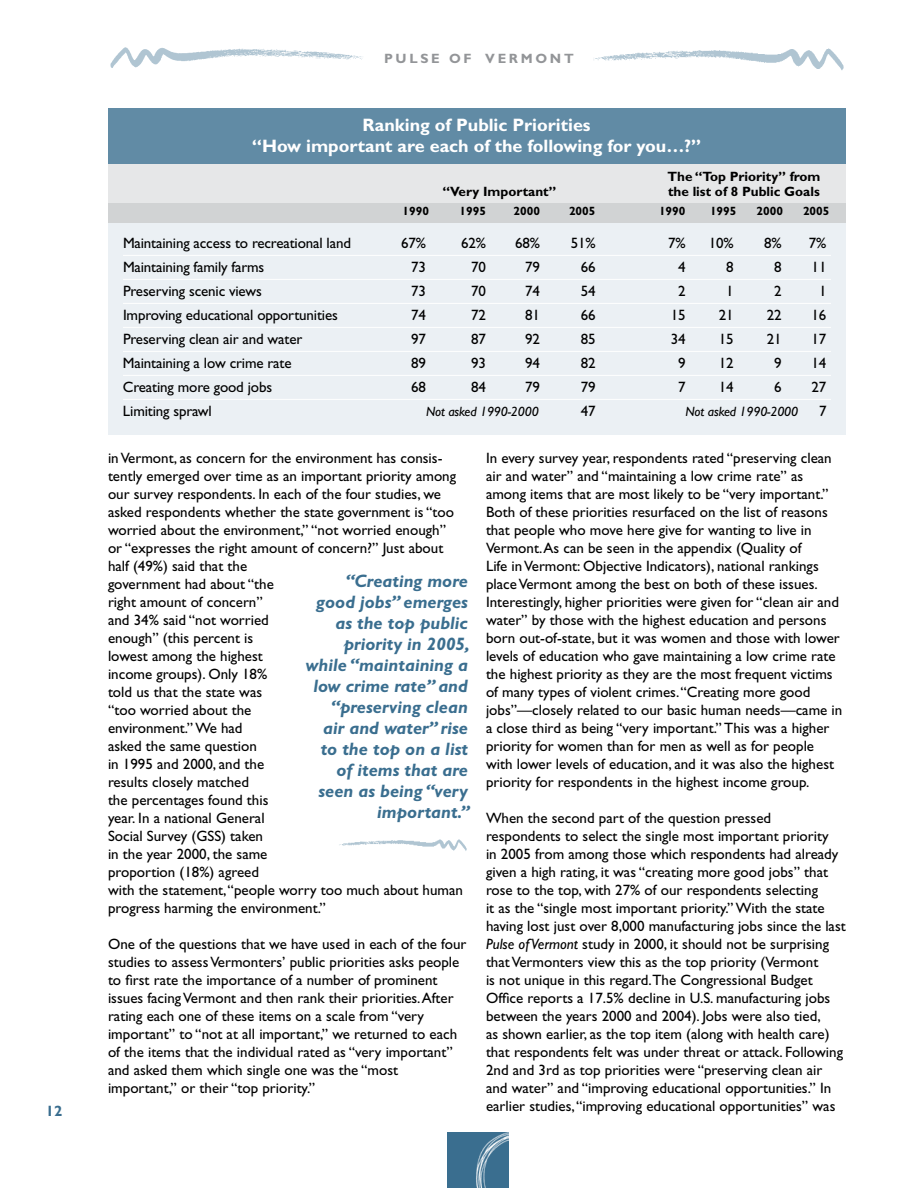
<style>
.page{position:relative;width:918px;height:1188px;background:#fff}
.page>*{position:absolute;margin:0;border:0;box-sizing:border-box;transform-origin:0 0}
.t1{font:italic 700 18px/21px "Gill Sans Std";color:#3a6e8f;text-align:right}
.t2{font:700 18px/21px "Gill Sans Std";color:#fff;text-align:center}
.t3{font:15px/18px "Gill Sans Std";color:#000}
.t4{font:700 15px "Gill Sans Std";color:#3a6e8f}
.t5{font:700 13.5px "Gill Sans Std";color:#000}
.t6{font:italic 13.5px "Gill Sans Std";letter-spacing:-.01em;color:#000}
.t7{font:700 13.5px "Gill Sans Std";letter-spacing:.2em;color:#939598}
.t8{font:700 12px "Gill Sans Std";color:#000}
.s1{font-style:italic}
</style>
<div class="page">
<img style="left:593px;top:48px;width:251px;height:23px">
<img style="left:110px;top:47px;width:252px;height:21px">
<img style="left:447px;top:1133px;width:61px;height:55px">
<div style="left:108px;top:108px;width:738px;height:327px;background:#ebf0f4"></div>
<div style="left:108px;top:202px;width:738px;height:21px;background:#d1d3d4"></div>
<div style="left:108px;top:164px;width:738px;height:38px;background:#e6e7e8"></div>
<div style="left:108px;top:108px;width:738px;height:56px;background:#618ba5"></div>
<hr style="left:123px;top:255px;width:708px;height:1px;background:#fff">
<hr style="left:123px;top:279px;width:708px;height:1px;background:#fff">
<hr style="left:123px;top:303px;width:708px;height:1px;background:#fff">
<hr style="left:123px;top:327px;width:708px;height:1px;background:#fff">
<hr style="left:123px;top:351px;width:708px;height:1px;background:#fff">
<hr style="left:123px;top:375px;width:708px;height:1px;background:#fff">
<hr style="left:123px;top:399px;width:708px;height:1px;background:#fff">
<img style="left:339px;top:839px;width:128px;height:12px">
<p class="t4" style="left:46px;top:1102px;width:8px">12</p>
<p class="t7" style="left:384px;top:50px;width:191px">PULSE OF VERMONT</p>
<p class="t2" style="left:252px;top:114px;width:451px">Ranking of Public Priorities<br>“How important are each of the following for you…?”</p>
<p class="t5" style="left:668px;top:168px;width:154px">The “Top Priority” from</p>
<p class="t5" style="left:443px;top:183px;width:115px">“Very Important”</p>
<p class="t5" style="left:668px;top:183px;width:153px">the list of 8 Public Goals</p>
<p class="t8" style="left:403px;top:204px;width:45px">1 990 1</p>
<p class="t8" style="left:466px;top:204px;width:28px">9952</p>
<p class="t8" style="left:520px;top:204px;width:39px">000 2</p>
<p class="t8" style="left:576px;top:204px;width:17px">0051</p>
<p class="t8" style="left:666px;top:204px;width:36px">990 1</p>
<p class="t8" style="left:717px;top:204px;width:25px">9952</p>
<p class="t8" style="left:763px;top:204px;width:66px">000 2005</p>
<p class="t3" style="left:123px;top:234px;width:230px">Maintaining access to recreational land</p>
<p class="t3" style="left:401px;top:234px;width:26px">67%</p>
<p class="t3" style="left:461px;top:234px;width:26px">62%</p>
<p class="t3" style="left:515px;top:234px;width:26px">68%</p>
<p class="t3" style="left:571px;top:234px;width:26px">51%</p>
<p class="t3" style="left:668px;top:234px;width:19px">7%</p>
<p class="t3" style="left:709px;top:234px;width:26px">10%</p>
<p class="t3" style="left:764px;top:234px;width:19px">8%</p>
<p class="t3" style="left:809px;top:234px;width:19px">7%</p>
<p class="t3" style="left:123px;top:258px;width:143px">Maintaining family farms</p>
<p class="t3" style="left:411px;top:258px;width:16px">73</p>
<p class="t3" style="left:471px;top:258px;width:16px">70</p>
<p class="t3" style="left:525px;top:258px;width:16px">79</p>
<p class="t3" style="left:581px;top:258px;width:16px">66</p>
<p class="t3" style="left:678px;top:258px;width:9px">4</p>
<p class="t3" style="left:726px;top:258px;width:9px">8</p>
<p class="t3" style="left:774px;top:258px;width:9px">8</p>
<p class="t3" style="left:812px;top:258px;width:16px">11</p>
<p class="t3" style="left:123px;top:282px;width:140px">Preserving scenic views</p>
<p class="t3" style="left:411px;top:282px;width:16px">73</p>
<p class="t3" style="left:471px;top:282px;width:16px">70</p>
<p class="t3" style="left:525px;top:282px;width:16px">74</p>
<p class="t3" style="left:581px;top:282px;width:16px">54</p>
<p class="t3" style="left:678px;top:282px;width:9px">2</p>
<p class="t3" style="left:726px;top:282px;width:9px">1</p>
<p class="t3" style="left:774px;top:282px;width:9px">2</p>
<p class="t3" style="left:819px;top:282px;width:9px">1</p>
<p class="t3" style="left:123px;top:306px;width:216px">Improving educational opportunities</p>
<p class="t3" style="left:411px;top:306px;width:16px">74</p>
<p class="t3" style="left:471px;top:306px;width:16px">72</p>
<p class="t3" style="left:525px;top:306px;width:16px">81</p>
<p class="t3" style="left:581px;top:306px;width:16px">66</p>
<p class="t3" style="left:671px;top:306px;width:16px">15</p>
<p class="t3" style="left:719px;top:306px;width:16px">21</p>
<p class="t3" style="left:767px;top:306px;width:16px">22</p>
<p class="t3" style="left:812px;top:306px;width:16px">16</p>
<p class="t3" style="left:123px;top:330px;width:181px">Preserving clean air and water</p>
<p class="t3" style="left:411px;top:330px;width:16px">97</p>
<p class="t3" style="left:471px;top:330px;width:16px">87</p>
<p class="t3" style="left:525px;top:330px;width:16px">92</p>
<p class="t3" style="left:581px;top:330px;width:16px">85</p>
<p class="t3" style="left:671px;top:330px;width:16px">34</p>
<p class="t3" style="left:719px;top:330px;width:16px">15</p>
<p class="t3" style="left:767px;top:330px;width:16px">21</p>
<p class="t3" style="left:812px;top:330px;width:16px">17</p>
<p class="t3" style="left:123px;top:354px;width:170px">Maintaining a low crime rate</p>
<p class="t3" style="left:411px;top:354px;width:16px">89</p>
<p class="t3" style="left:471px;top:354px;width:16px">93</p>
<p class="t3" style="left:525px;top:354px;width:16px">94</p>
<p class="t3" style="left:581px;top:354px;width:16px">82</p>
<p class="t3" style="left:678px;top:354px;width:9px">9</p>
<p class="t3" style="left:719px;top:354px;width:16px">12</p>
<p class="t3" style="left:774px;top:354px;width:9px">9</p>
<p class="t3" style="left:812px;top:354px;width:16px">14</p>
<p class="t3" style="left:123px;top:378px;width:151px">Creating more good jobs</p>
<p class="t3" style="left:411px;top:378px;width:16px">68</p>
<p class="t3" style="left:471px;top:378px;width:16px">84</p>
<p class="t3" style="left:525px;top:378px;width:16px">79</p>
<p class="t3" style="left:581px;top:378px;width:16px">79</p>
<p class="t3" style="left:678px;top:378px;width:9px">7</p>
<p class="t3" style="left:719px;top:378px;width:16px">14</p>
<p class="t3" style="left:774px;top:378px;width:9px">6</p>
<p class="t3" style="left:812px;top:378px;width:16px">27</p>
<p class="t3" style="left:123px;top:402px;width:90px">Limiting sprawl</p>
<p class="t6" style="left:426px;top:404px;width:114px">Not asked 1990-2000</p>
<p class="t3" style="left:581px;top:402px;width:16px">47</p>
<p class="t6" style="left:686px;top:404px;width:114px">Not asked 1990-2000</p>
<p class="t3" style="left:819px;top:402px;width:9px">7</p>
<p class="t3" style="left:108px;top:449px;width:357px">in Vermont, as concern for the environment has consis&shy;tently emerged over time as an important priority among our survey respondents. In each of the four studies, we asked respondents whether the state government is “too worried about the environment,” “not worried enough” or “expresses the right amount of concern?” Just about half (49%) said that the<br>government had about “the<br>right amount of concern”<br>and 34% said “not worried<br>enough” (this percent is<br>lowest among the highest<br>income groups). Only 18%<br>told us that the state was<br>“too worried about the<br>environment.” We had<br>asked the same question<br>in 1995 and 2000, and the<br>results closely matched<br>the percentages found this<br>year. In a national General<br>Social Survey (GSS) taken<br>in the year 2000, the same<br>proportion (18%) agreed<br>with the statement, “people worry too much about human progress harming the environment.”</p>
<p class="t3" style="left:108px;top:935px;width:360px">One of the questions that we have used in each of the four studies to assess Vermonters’ public priorities asks people to first rate the importance of a number of prominent issues facing Vermont and then rank their priorities. After rating each one of these items on a scale from “very important” to “not at all important,” we returned to each of the items that the individual rated as “very important” and asked them which single one was the “most important,” or their “top priority.”</p>
<p class="t1" style="left:306px;top:570px;width:166px">“Creating more good jobs” emerges as the top public priority in 2005, while “maintaining a low crime rate” and “preserving clean<br>air and water” rise to the top on a list of items that are seen as being “very important.”</p>
<p class="t3" style="left:486px;top:449px;width:358px">In every survey year, respondents rated “preserving clean air and water” and “maintaining a low crime rate” as among items that are most likely to be “very important.” Both of these priorities resurfaced on the list of reasons that people who move here give for wanting to live in Vermont. As can be seen in the appendix (Quality of<br>Life in Vermont: Objective Indicators), national rankings place Vermont among the best on both of these issues.<br>Interestingly, higher priorities were given for “clean air and water” by those with the highest education and persons born out-of-state, but it was women and those with lower levels of education who gave maintaining a low crime rate the highest priority as they are the most frequent victims of many types of violent crimes. “Creating more good jobs”—closely related to our basic human needs—came in a close third as being “very important.” This was a higher priority for women than for men as well as for people with lower levels of education, and it was also the highest priority for respondents in the highest income group.</p>
<p class="t3" style="left:486px;top:809px;width:361px">When the second part of the question pressed respondents to select the single most important priority<br>in 2005 from among those which respondents had already given a high rating, it was “creating more good jobs” that rose to the top, with 27% of our respondents selecting<br>it as the “single most important priority.” With the state having lost just over 8,000 manufacturing jobs since the last <span class="s1">Pulse of Vermont</span> study in 2000, it should not be surprising that Vermonters view this as the top priority (Vermont<br>is not unique in this regard. The Congressional Budget Office reports a 17.5% decline in U.S. manufacturing jobs between the years 2000 and 2004). Jobs were also tied,<br>as shown earlier, as the top item (along with health care) that respondents felt was under threat or attack. Following 2nd and 3rd as top priorities were “preserving clean air and water” and “improving educational opportunities.” In earlier studies, “improving educational opportunities” was</p>
</div>
